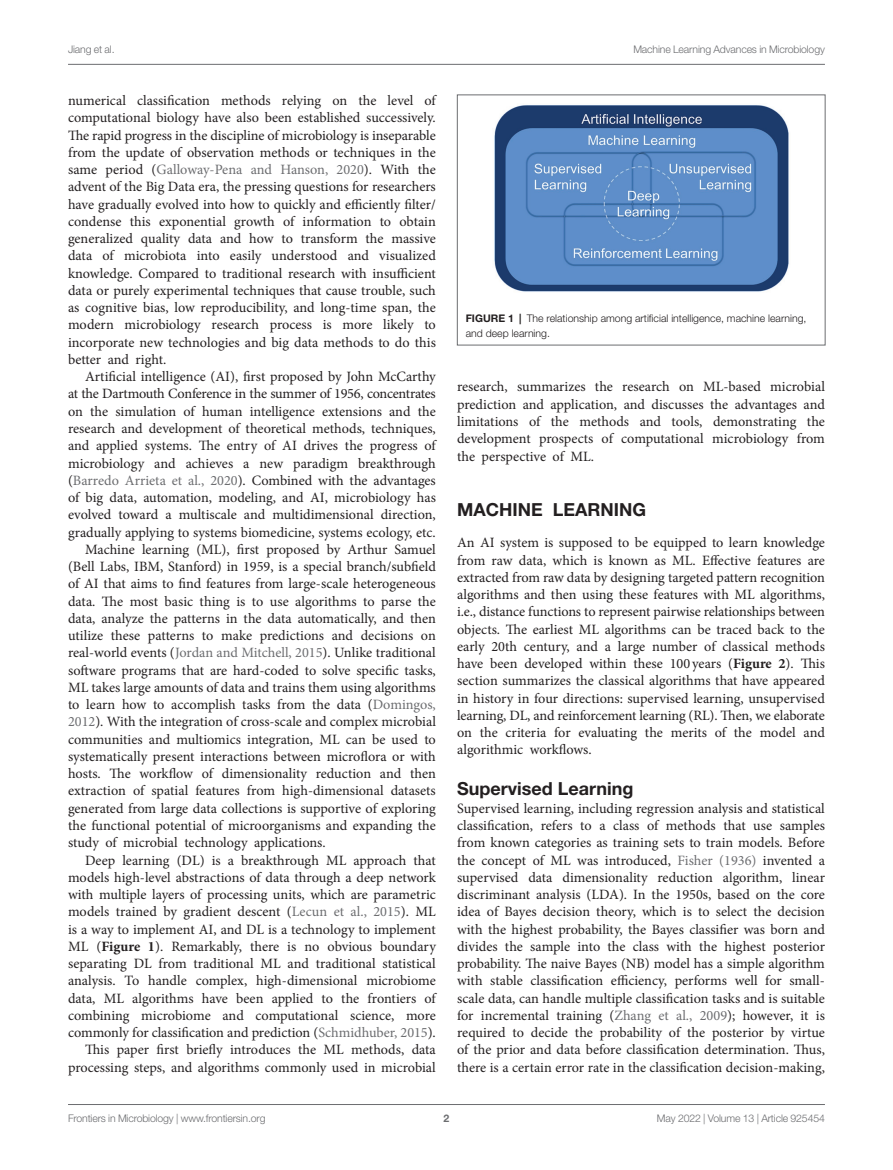
<style>
.page{position:relative;width:893px;height:1170px;background:#fff}
.page>*{position:absolute;margin:0;border:0;box-sizing:border-box;transform-origin:0 0}
.HEAD_2{font:700 18px "Helvetica Neue LT Std";color:#231f20}
.HEAD_1{font:700 18px "Helvetica Neue LT Std";color:#231f20}
.TEXT{font:14.25px/17.2px "Minion Pro";letter-spacing:-.005em;color:#231f20;text-align:justify}
.TEXT_FLUSH{font:14.25px/17.2px "Minion Pro";color:#231f20;text-align:justify}
.RH_V{font:300 10.5px "Helvetica Neue LT Std";letter-spacing:-.015em;color:#6c6d70}
.FIG_LEG{font:300 10.5px/14.2px "Helvetica Neue LT Std";color:#231f20}
.t1{font:700 10.5px "Helvetica Neue LT Std";color:#6c6d70}
.s1{color:#6c6d70}
.s2{font-weight:700}
</style>
<div class="page">
<hr style="left:68px;top:1104px;width:757px;height:1px;background:#6c6d70">
<hr style="left:68px;top:64px;width:757px;height:1px;background:#6c6d70">
<img style="left:494px;top:105px;width:295px;height:187px">
<p class="RH_V" style="left:68px;top:42px;width:48px">Jiang et al.</p>
<p class="RH_V" style="left:633px;top:42px;width:193px">Machine Learning Advances in Microbiology</p>
<p class="TEXT" style="left:68px;top:92px;width:369px">numerical classification methods relying on the level of computational biology have also been established successively.<br>The rapid progress in the discipline of microbiology is inseparable from the update of observation methods or techniques in the same period (<span class="s1">Galloway-Pena and Hanson, 2020</span>). With the advent of the Big Data era, the pressing questions for researchers have gradually evolved into how to quickly and efficiently filter/ condense this exponential growth of information to obtain generalized quality data and how to transform the massive data of microbiota into easily understood and visualized knowledge. Compared to traditional research with insufficient data or purely experimental techniques that cause trouble, such as cognitive bias, low reproducibility, and long-time span, the modern microbiology research process is more likely to incorporate new technologies and big data methods to do this better and right.</p>
<p class="TEXT" style="left:68px;top:368px;width:369px;text-indent:17px">Artificial intelligence (AI), first proposed by John McCarthy at the Dartmouth Conference in the summer of 1956, concentrates on the simulation of human intelligence extensions and the research and development of theoretical methods, techniques, and applied systems. The entry of AI drives the progress of microbiology and achieves a new paradigm breakthrough (<span class="s1">Barredo Arrieta et al., 2020</span>). Combined with the advantages of big data, automation, modeling, and AI, microbiology has evolved toward a multiscale and multidimensional direction, gradually applying to systems biomedicine, systems ecology, etc.</p>
<p class="TEXT" style="left:68px;top:540px;width:369px;text-indent:17px">Machine learning (ML), first proposed by Arthur Samuel (Bell Labs, IBM, Stanford) in 1959, is a special branch/subfield of AI that aims to find features from large-scale heterogeneous data. The most basic thing is to use algorithms to parse the data, analyze the patterns in the data automatically, and then utilize these patterns to make predictions and decisions on real-world events (<span class="s1">Jordan and Mitchell, 2015</span>). Unlike traditional software programs that are hard-coded to solve specific tasks, ML takes large amounts of data and trains them using algorithms to learn how to accomplish tasks from the data (<span class="s1">Domingos, 2012</span>). With the integration of cross-scale and complex microbial communities and multiomics integration, ML can be used to systematically present interactions between microflora or with hosts. The workflow of dimensionality reduction and then extraction of spatial features from high-dimensional datasets generated from large data collections is supportive of exploring the functional potential of microorganisms and expanding the study of microbial technology applications.</p>
<p class="TEXT" style="left:68px;top:851px;width:369px;text-indent:17px">Deep learning (DL) is a breakthrough ML approach that models high-level abstractions of data through a deep network with multiple layers of processing units, which are parametric models trained by gradient descent (<span class="s1">Lecun et al., 2015</span>). ML is a way to implement AI, and DL is a technology to implement ML (<span class="s2">Figure 1</span>). Remarkably, there is no obvious boundary separating DL from traditional ML and traditional statistical analysis. To handle complex, high-dimensional microbiome data, ML algorithms have been applied to the frontiers of combining microbiome and computational science, more commonly for classification and prediction (<span class="s1">Schmidhuber, 2015</span>).</p>
<p class="TEXT" style="left:68px;top:1041px;width:369px;text-align:right">This paper first briefly introduces the ML methods, data processing steps, and algorithms commonly used in microbial</p>
<p class="FIG_LEG" style="left:466px;top:311px;width:342px"><span class="s2">FIGURE 1 |</span> The relationship among artificial intelligence, machine learning, and deep learning.</p>
<p class="TEXT" style="left:457px;top:378px;width:369px">research, summarizes the research on ML-based microbial prediction and application, and discusses the advantages and limitations of the methods and tools, demonstrating the development prospects of computational microbiology from the perspective of ML.</p>
<p class="HEAD_1" style="left:457px;top:498px;width:190px">MACHINE LEARNING</p>
<p class="TEXT_FLUSH" style="left:457px;top:534px;width:369px">An AI system is supposed to be equipped to learn knowledge from raw data, which is known as ML. Effective features are extracted from raw data by designing targeted pattern recognition algorithms and then using these features with ML algorithms, i.e., distance functions to represent pairwise relationships between objects. The earliest ML algorithms can be traced back to the early 20th century, and a large number of classical methods have been developed within these 100 years (<span class="s2">Figure 2</span>). This section summarizes the classical algorithms that have appeared in history in four directions: supervised learning, unsupervised learning, DL, and reinforcement learning (RL). Then, we elaborate on the criteria for evaluating the merits of the model and algorithmic workflows.</p>
<p class="HEAD_2" style="left:457px;top:777px;width:178px">Supervised Learning</p>
<p class="TEXT_FLUSH" style="left:457px;top:799px;width:369px">Supervised learning, including regression analysis and statistical classification, refers to a class of methods that use samples from known categories as training sets to train models. Before the concept of ML was introduced, <span class="s1">Fisher (1936)</span> invented a supervised data dimensionality reduction algorithm, linear discriminant analysis (LDA). In the 1950s, based on the core idea of Bayes decision theory, which is to select the decision with the highest probability, the Bayes classifier was born and divides the sample into the class with the highest posterior probability. The naive Bayes (NB) model has a simple algorithm with stable classification efficiency, performs well for small&shy;scale data, can handle multiple classification tasks and is suitable for incremental training (<span class="s1">Zhang et al., 2009</span>); however, it is required to decide the probability of the posterior by virtue of the prior and data before classification determination. Thus, there is a certain error rate in the classification decision-making,</p>
<p class="RH_V" style="left:68px;top:1111px;width:199px">Frontiers in Microbiology | www.frontiersin.org</p>
<p class="t1" style="left:444px;top:1111px;width:7px">2</p>
<p class="RH_V" style="left:657px;top:1111px;width:169px">May 2022 | Volume 13 | Article 925454</p>
</div>
